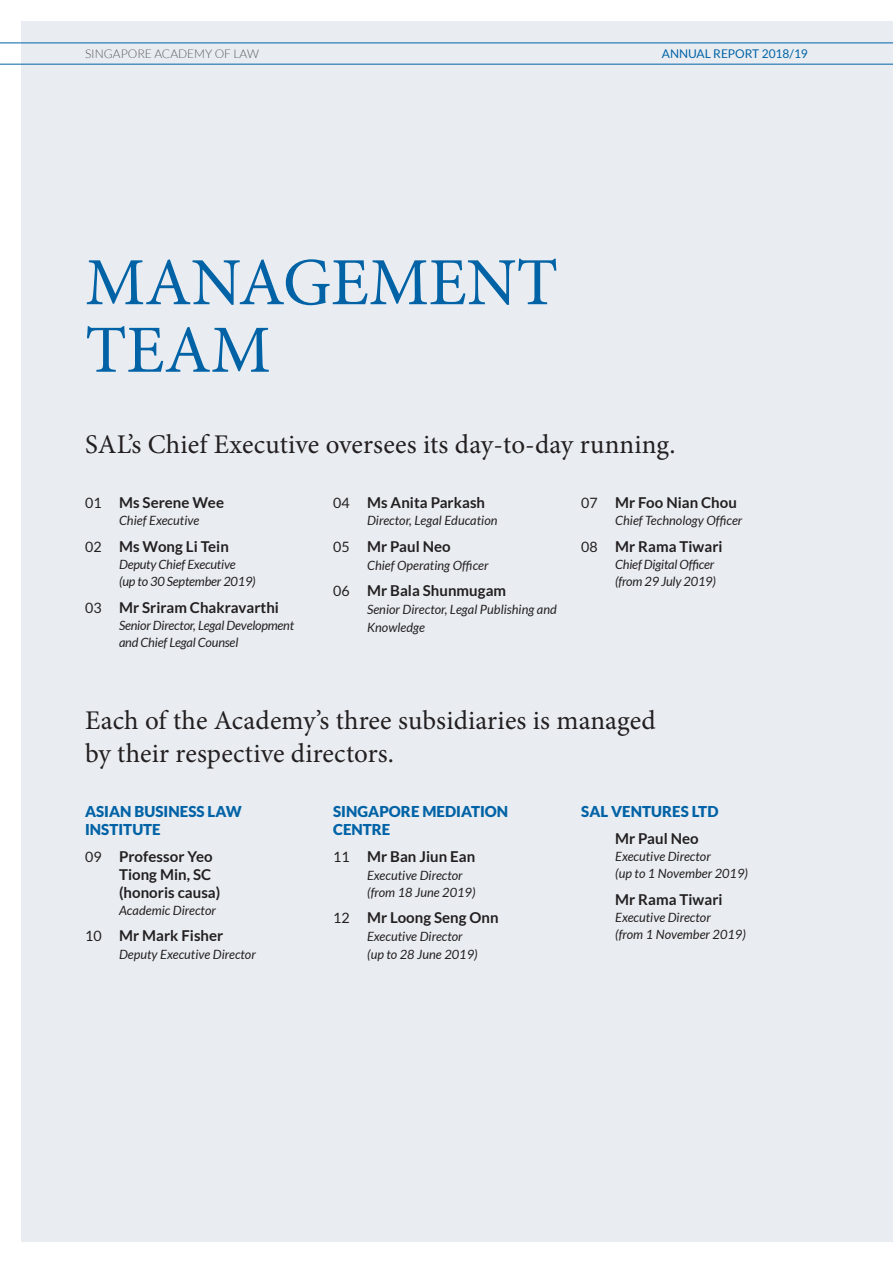
<style>
.page{position:relative;width:893px;height:1263px;background:#fff}
.page>*{position:absolute;margin:0;border:0;box-sizing:border-box;transform-origin:0 0}
.t1{font:67.5px/67.5px "Minion Pro";letter-spacing:-.005em;color:#0163a6}
.t2{font:27px/33px "Minion Pro";letter-spacing:.005em;color:#231f20}
.t3{font:700 15px/18px "Lato";letter-spacing:.005em;color:#231f20}
.t4{font:900 15px/18px "Lato";letter-spacing:.005em;color:#0163a6}
.t5{font:italic 12.75px/17.2px "Lato";letter-spacing:.005em;color:#231f20}
.t6{font:italic 12.75px/17.2px "Lato";letter-spacing:-.015em;color:#231f20}
.t7{font:300 12px "Lato";color:#57585a}
.t8{font:12px "Lato";color:#0163a6}
.s1{font-weight:400;font-size:14.25px}
</style>
<div class="page">
<div style="left:21px;top:21px;width:872px;height:1221px;background:#e9edf2"></div>
<hr style="left:0;top:43px;width:893px;height:1px;background:#0163a6">
<hr style="left:0;top:64px;width:893px;height:1px;background:#0163a6">
<p class="t7" style="left:85px;top:48px;width:175px">SINGAPORE ACADEMY OF LAW</p>
<p class="t8" style="left:662px;top:47px;width:148px">ANNUAL REPORT 2018/19</p>
<h1 class="t1" style="left:85px;top:249px;width:474px">MANAGEMENT<br>TEAM</h1>
<h2 class="t2" style="left:85px;top:428px;width:592px">SAL’s Chief Executive oversees its day-to-day running.</h2>
<p class="t3" style="left:85px;top:493px;width:140px"><span class="s1">01</span> Ms Serene Wee</p>
<p class="t5" style="left:119px;top:512px;width:82px">Chief Executive</p>
<p class="t3" style="left:85px;top:537px;width:145px"><span class="s1">02</span> Ms Wong Li Tein</p>
<p class="t6" style="left:119px;top:556px;width:138px">Deputy Chief Executive<br>(up to 30 September 2019)</p>
<p class="t3" style="left:85px;top:598px;width:195px"><span class="s1">03</span> Mr Sriram Chakravarthi</p>
<p class="t6" style="left:119px;top:617px;width:177px">Senior Director, Legal Development and Chief Legal Counsel</p>
<p class="t3" style="left:333px;top:493px;width:154px"><span class="s1">04</span> Ms Anita Parkash</p>
<p class="t5" style="left:367px;top:512px;width:132px">Director, Legal Education</p>
<p class="t3" style="left:333px;top:537px;width:119px"><span class="s1">05</span> Mr Paul Neo</p>
<p class="t5" style="left:367px;top:557px;width:123px">Chief Operating Officer</p>
<p class="t3" style="left:333px;top:582px;width:175px"><span class="s1">06</span> Mr Bala Shunmugam</p>
<p class="t5" style="left:367px;top:600px;width:191px;line-height:18px">Senior Director, Legal Publishing and<br>Knowledge</p>
<p class="t3" style="left:581px;top:493px;width:157px"><span class="s1">07</span> Mr Foo Nian Chou</p>
<p class="t5" style="left:615px;top:512px;width:129px">Chief Technology Officer</p>
<p class="t3" style="left:581px;top:537px;width:143px"><span class="s1">08</span> Mr Rama Tiwari</p>
<p class="t6" style="left:615px;top:556px;width:102px">Chief Digital Officer (from 29 July 2019)</p>
<h2 class="t2" style="left:85px;top:704px;width:572px">Each of the Academy’s three subsidiaries is managed by their respective directors.</h2>
<p class="t4" style="left:85px;top:802px;width:158px">ASIAN BUSINESS LAW<br>INSTITUTE</p>
<p class="t3" style="left:119px;top:847px;width:103px;text-indent:-34px"><span class="s1">09</span> Professor Yeo<br>Tiong Min, SC (honoris causa)</p>
<p class="t5" style="left:119px;top:902px;width:98px">Academic Director</p>
<p class="t3" style="left:85px;top:926px;width:140px"><span class="s1">10</span> Mr Mark Fisher</p>
<p class="t5" style="left:119px;top:946px;width:138px">Deputy Executive Director</p>
<p class="t4" style="left:333px;top:802px;width:177px">SINGAPORE MEDIATION<br>CENTRE</p>
<p class="t3" style="left:333px;top:847px;width:144px"><span class="s1">11</span> Mr Ban Jiun Ean</p>
<p class="t5" style="left:367px;top:867px;width:110px">Executive Director (from 18 June 2019)</p>
<p class="t3" style="left:333px;top:908px;width:167px"><span class="s1">12</span> Mr Loong Seng Onn</p>
<p class="t5" style="left:367px;top:928px;width:112px">Executive Director (up to 28 June 2019)</p>
<p class="t4" style="left:581px;top:802px;width:139px">SAL VENTURES LTD</p>
<p class="t3" style="left:615px;top:829px;width:85px">Mr Paul Neo</p>
<p class="t5" style="left:615px;top:848px;width:134px">Executive Director<br>(up to 1 November 2019)</p>
<p class="t3" style="left:615px;top:890px;width:109px">Mr Rama Tiwari</p>
<p class="t5" style="left:615px;top:909px;width:132px">Executive Director<br>(from 1 November 2019)</p>
</div>
